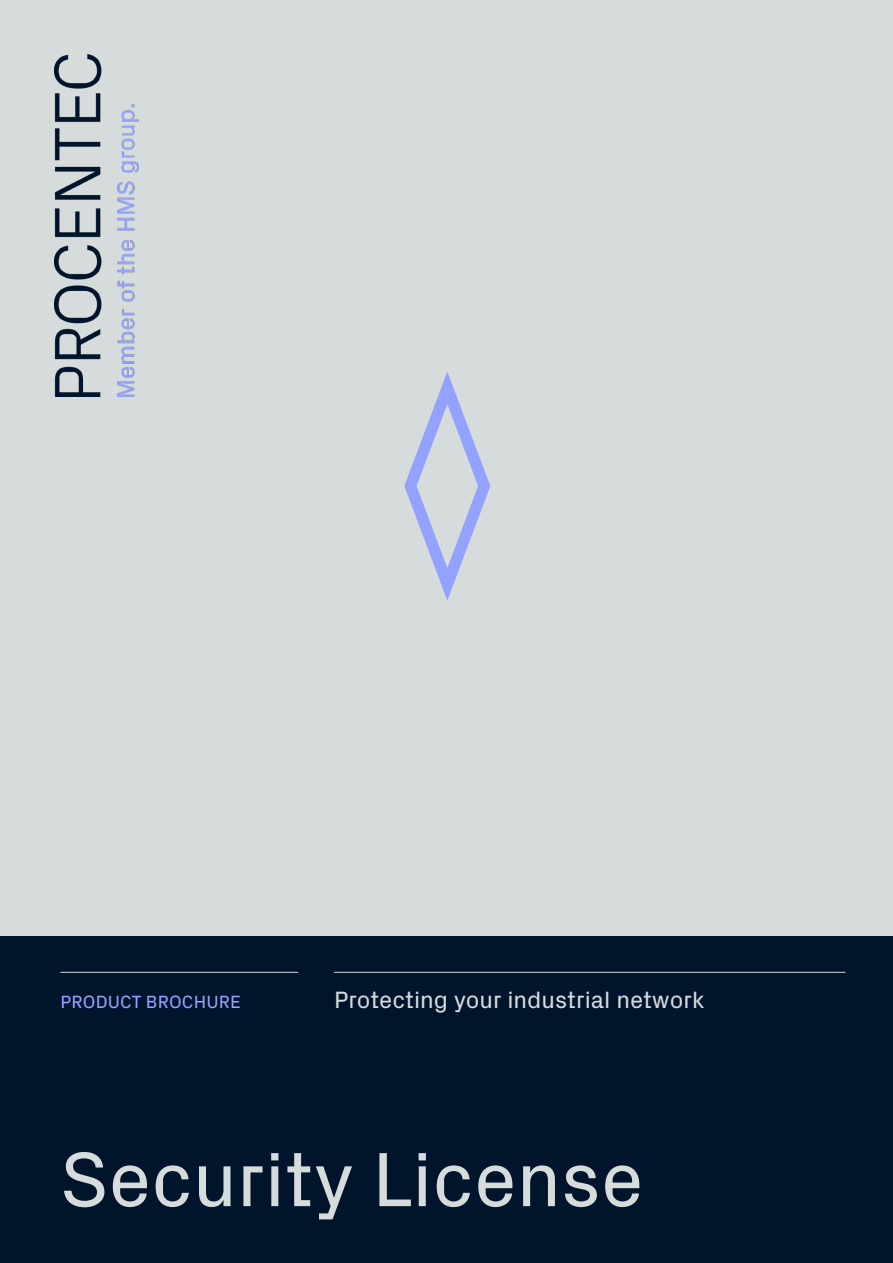
<style>
.page{position:relative;width:893px;height:1263px;background:#d6dbdb}
.page>*{position:absolute;margin:0;border:0;box-sizing:border-box;transform-origin:0 0}
.t1{font:78px "Px Grotesk";color:#d6dbdb}
.t2{font:24px "Px Grotesk";color:#d6dbdb}
.t3{font:18px "Px Grotesk";letter-spacing:.01em;color:#94a3ff}
</style>
<div class="page">
<div style="left:0;top:936px;width:893px;height:327px;background:#00142b"></div>
<hr style="left:60px;top:972px;width:238px;height:1px;background:#d6dbdb">
<hr style="left:334px;top:972px;width:511px;height:1px;background:#d6dbdb">
<img style="left:54px;top:54px;width:84px;height:342px">
<svg style="left:404px;top:372px;width:86px;height:228px"></svg>
<p class="t3" style="left:60px;top:989px;width:182px">PRODUCT BROCHURE</p>
<p class="t2" style="left:334px;top:982px;width:372px">Protecting your industrial network</p>
<h1 class="t1" style="left:60px;top:1123px;width:585px">Security License</h1>
</div>
